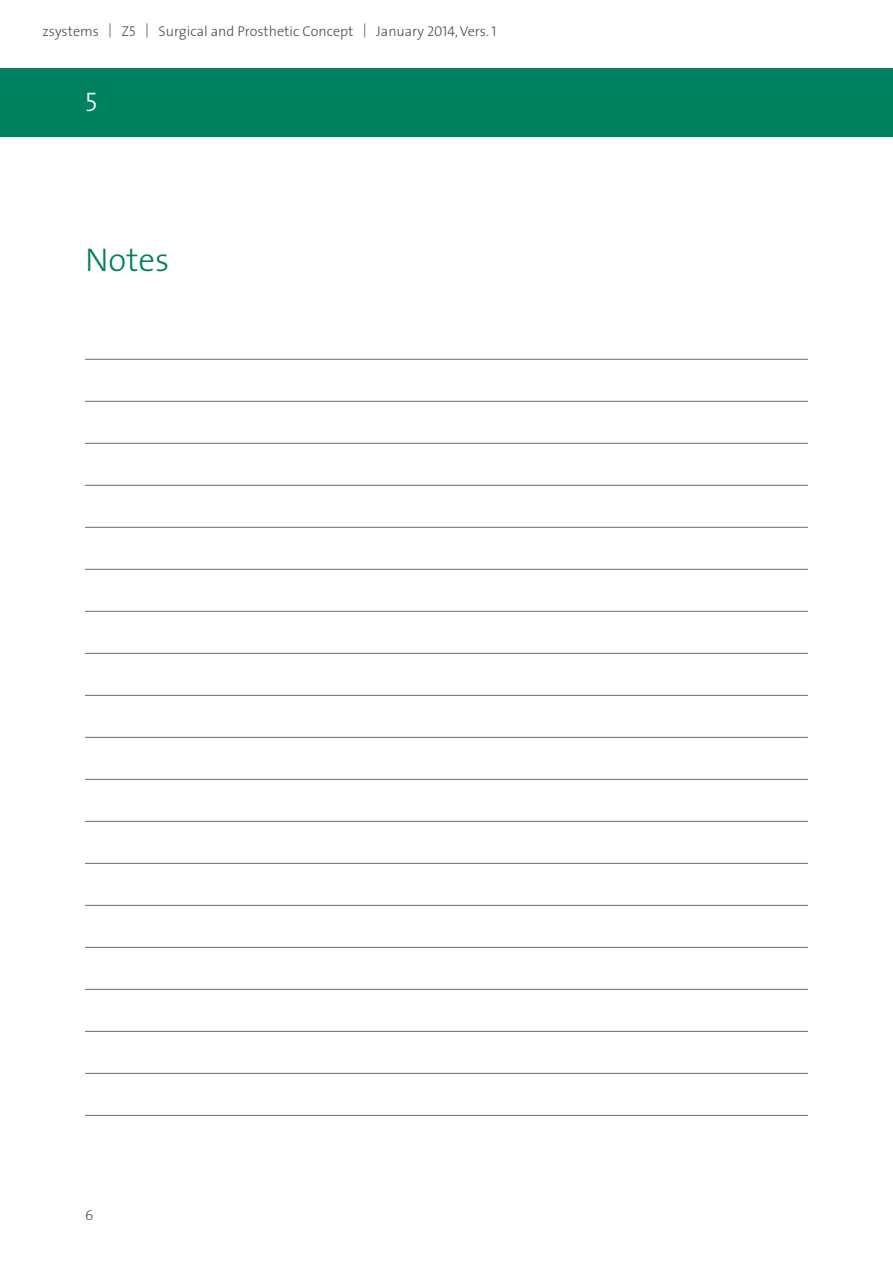
<style>
.page{position:relative;width:893px;height:1263px;background:#fff}
.page>*{position:absolute;margin:0;border:0;box-sizing:border-box;transform-origin:0 0}
.Headline{font:300 33px "The Sans";color:#01815f}
.Kapitelnummer{font:27px "The Sans Light Caps";color:#fff}
.t1{font:300 14.25px "The Sans";color:#4b4c4d}
.t2{font:14.25px "The Sans Light Caps";color:#4b4c4d}
.s1{font-family:"The Sans Light Caps";font-weight:400}
</style>
<div class="page">
<div style="left:0;top:68px;width:893px;height:68px;background:#01815f"></div>
<hr style="left:85px;top:359px;width:723px;height:1px;background:#6c6d70">
<hr style="left:85px;top:401px;width:723px;height:1px;background:#6c6d70">
<hr style="left:85px;top:443px;width:723px;height:1px;background:#6c6d70">
<hr style="left:85px;top:485px;width:723px;height:1px;background:#6c6d70">
<hr style="left:85px;top:527px;width:723px;height:1px;background:#6c6d70">
<hr style="left:85px;top:569px;width:723px;height:1px;background:#6c6d70">
<hr style="left:85px;top:611px;width:723px;height:1px;background:#6c6d70">
<hr style="left:85px;top:653px;width:723px;height:1px;background:#6c6d70">
<hr style="left:85px;top:695px;width:723px;height:1px;background:#6c6d70">
<hr style="left:85px;top:737px;width:723px;height:1px;background:#6c6d70">
<hr style="left:85px;top:779px;width:723px;height:1px;background:#6c6d70">
<hr style="left:85px;top:821px;width:723px;height:1px;background:#6c6d70">
<hr style="left:85px;top:863px;width:723px;height:1px;background:#6c6d70">
<hr style="left:85px;top:905px;width:723px;height:1px;background:#6c6d70">
<hr style="left:85px;top:947px;width:723px;height:1px;background:#6c6d70">
<hr style="left:85px;top:989px;width:723px;height:1px;background:#6c6d70">
<hr style="left:85px;top:1031px;width:723px;height:1px;background:#6c6d70">
<hr style="left:85px;top:1073px;width:723px;height:1px;background:#6c6d70">
<hr style="left:85px;top:1115px;width:723px;height:1px;background:#6c6d70">
<p class="t1" style="left:43px;top:19px;width:455px">zsystems | Z<span class="s1">5</span> | Surgical and Prosthetic Concept | January <span class="s1">2014</span>, Vers. <span class="s1">1</span></p>
<p class="Kapitelnummer" style="left:85px;top:80px;width:14px">5</p>
<p class="Headline" style="left:85px;top:232px;width:86px">Notes</p>
<p class="t2" style="left:85px;top:1204px;width:10px">6</p>
</div>
